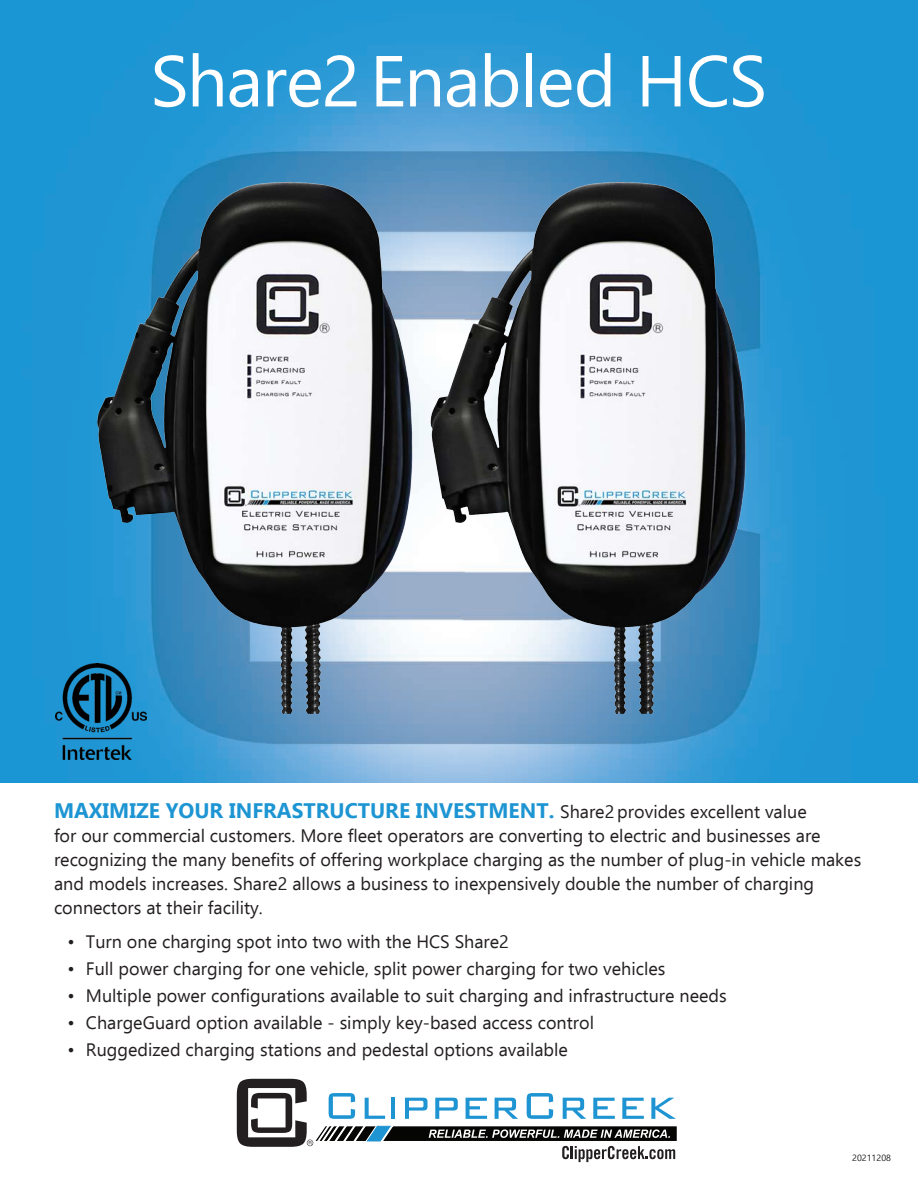
<style>
.page{position:relative;width:918px;height:1188px;background:#fff}
.page>*{position:absolute;margin:0;border:0;box-sizing:border-box;transform-origin:0 0}
.t1{font:72px "Ebrima";letter-spacing:-.02em;color:#fff}
.t2{font:700 21px "Ebrima";color:#1d95d3}
.t3{font:18px/24px "Ebrima";color:#231f20}
.t4{font:9px "Ebrima";color:#231f20}
.s1{font-weight:400;font-size:18px;color:#231f20}
</style>
<div class="page">
<img style="left:0;top:0;width:918px;height:783px">
<svg style="left:237px;top:1079px;width:440px;height:83px"></svg>
<img style="left:56px;top:663px;width:37px;height:97px">
<img style="left:93px;top:178px;width:669px;height:605px">
<p class="t1" style="left:150px;top:28px;width:618px">Share2Enabled HCS</p>
<p class="t2" style="left:54px;top:794px;width:754px">MAXIMIZE YOUR INFRASTRUCTURE INVESTMENT. <span class="s1">Share2 provides excellent value</span></p>
<p class="t3" style="left:54px;top:823px;width:809px">for our commercial customers. More fleet operators are converting to electric and businesses are recognizing the many benefits of offering workplace charging as the number of plug-in vehicle makes and models increases. Share2 allows a business to inexpensively double the number of charging connectors at their facility.</p>
<p class="t3" style="left:68px;top:929px;width:443px">• Turn one charging spot into two with the HCS Share2</p>
<p class="t3" style="left:68px;top:956px;width:599px">• Full power charging for one vehicle, split power charging for two vehicles</p>
<p class="t3" style="left:68px;top:983px;width:661px">• Multiple power configurations available to suit charging and infrastructure needs</p>
<p class="t3" style="left:68px;top:1010px;width:528px">• ChargeGuard option available - simply key-based access control</p>
<p class="t3" style="left:68px;top:1037px;width:502px">• Ruggedized charging stations and pedestal options available</p>
<p class="t4" style="left:852px;top:1151px;width:40px">20211208</p>
</div>
